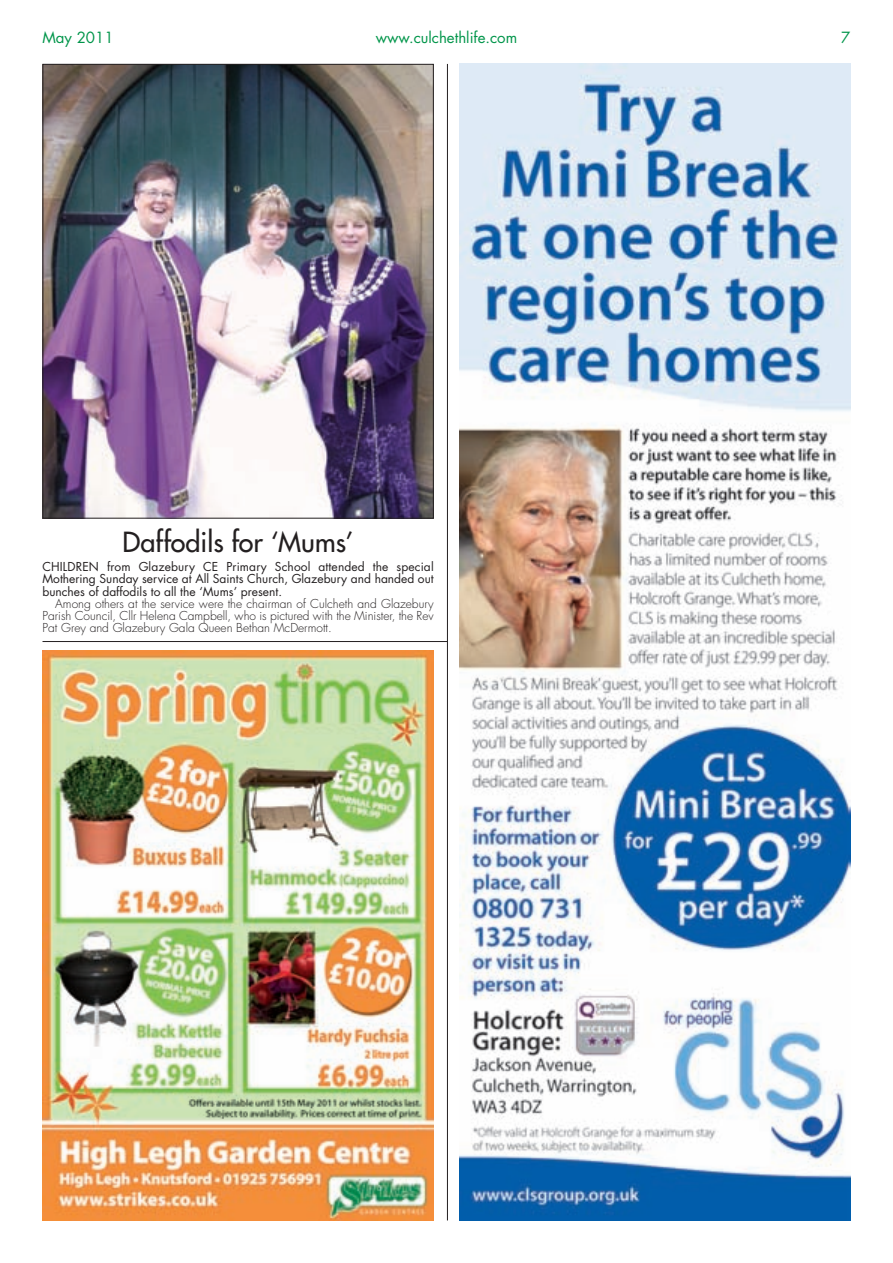
<style>
.page{position:relative;width:893px;height:1263px;background:#fff}
.page>*{position:absolute;margin:0;border:0;box-sizing:border-box;transform-origin:0 0}
.t1{font:500 27px "Futura Std";color:#231f20}
.t2{font:15px "Futura Std";color:#00954a}
.t3{font:300 12px/12.1px "Futura Std";color:#231f20;text-align:justify}
.t4{font:12px/12.1px "Futura Std";color:#231f20;text-align:justify}
</style>
<div class="page">
<hr style="left:43px;top:641px;width:404px;height:1px;background:#231f20">
<hr style="left:447px;top:64px;width:1px;height:1156px;background:#231f20">
<img style="left:43px;top:651px;width:391px;height:569px">
<img style="left:459px;top:64px;width:391px;height:1156px">
<img style="left:45px;top:66px;width:387px;height:450px">
<p class="t2" style="left:43px;top:30px;width:73px">May 2011</p>
<p class="t2" style="left:376px;top:30px;width:143px">www.culchethlife.com</p>
<p class="t2" style="left:841px;top:30px;width:11px">7</p>
<h1 class="t1" style="left:123px;top:528px;width:233px">Daffodils for ‘Mums’</h1>
<p class="t4" style="left:43px;top:562px;width:393px">CHILDREN from Glazebury CE Primary School attended the special Mothering Sunday service at All Saints Church, Glazebury and handed out bunches of daffodils to all the ‘Mums’ present.</p>
<p class="t3" style="left:43px;top:598px;width:393px;text-indent:13px">Among others at the service were the chairman of Culcheth and Glazebury Parish Council, Cllr Helena Campbell, who is pictured with the Minister, the Rev Pat Grey and Glazebury Gala Queen Bethan McDermott.</p>
</div>
